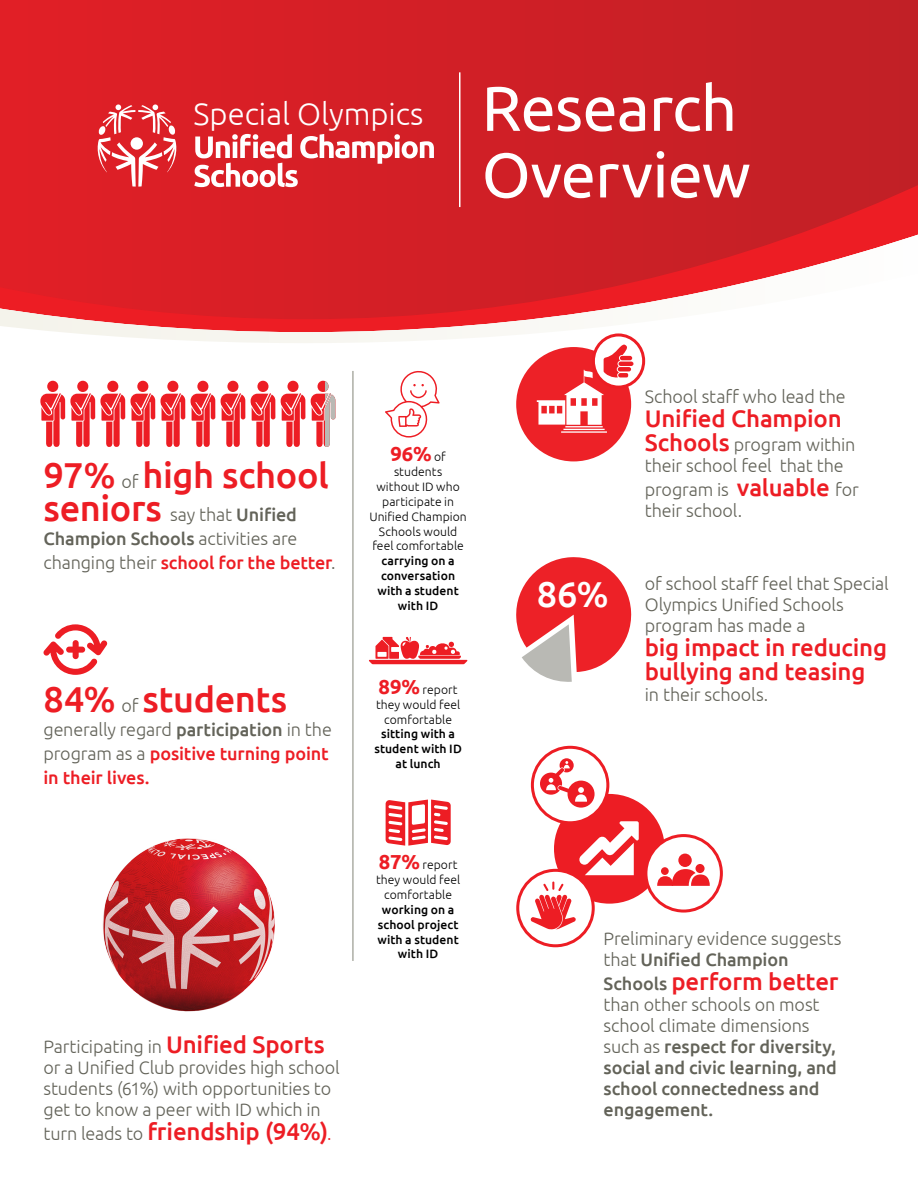
<style>
.page{position:relative;width:918px;height:1188px;background:#fff}
.page>*{position:absolute;margin:0;border:0;box-sizing:border-box;transform-origin:0 0}
.t1{font:63px/66.6px "Ubuntu";letter-spacing:-.01em;color:#fff}
.KEY_FINDINGS_body__P{font:500 36px/33px "Ubuntu";letter-spacing:-.01em;color:#ed1d24}
.KEY_FINDINGS_body__P-2{font:500 36px "Ubuntu";color:#fff}
.t2{font:300 31.05px "Ubuntu";color:#fff}
.KEY_FINDINGS_body__P-3{font:500 24px/24px "Ubuntu";letter-spacing:-.01em;color:#ed1d24}
.KEY_FINDINGS_body__P-4{font:700 20.25px "Ubuntu";color:#ed1d24}
.KEY_FINDINGS_body__P-5{font:300 18px/21px "Ubuntu";letter-spacing:-.005em;color:#636359}
.KEY_FINDINGS_body__P-6{font:500 18px/21px "Ubuntu";letter-spacing:-.005em;color:#636359}
.KEY_FINDINGS_body__P-7{font:500 18px/24px "Ubuntu";letter-spacing:-.01em;color:#ed1d24}
.KEY_FINDINGS_body__P-8{font:500 12.15px/14.9px "Ubuntu";letter-spacing:.005em;color:#000;text-align:center}
.KEY_FINDINGS_body__P-9{font:300 12.15px/14.9px "Ubuntu";letter-spacing:.005em;color:#000;text-align:center}
.s1{font-weight:300;font-size:18px;color:#636359}
.s2{font-size:18px;color:#636359}
.s3{font-weight:500}
.s4{font-weight:500;color:#ed1d24}
.s5{font-weight:300;color:#636359}
.s6{color:#636359}
.s7{font-weight:500;font-size:24px;color:#ed1d24}
.s8{font-weight:300;font-size:18px}
.s9{font-weight:300;font-size:12.15px;color:#000}
.s10{font-weight:700;font-size:20.25px;color:#ed1d24}
.s11{font-weight:300}
</style>
<div class="page">
<svg style="left:0;top:0;width:918px;height:179px;background:#d01f26"></svg>
<svg style="left:0;top:179px;width:918px;height:51px;background:#d21f25"></svg>
<svg style="left:0;top:230px;width:918px;height:113px"></svg>
<hr style="left:459px;top:72px;width:1px;height:135px;background:#fff">
<svg style="left:96px;top:104px;width:82px;height:83px"></svg>
<svg style="left:194px;top:134px;width:240px;height:53px"></svg>
<svg style="left:516px;top:557px;width:116px;height:125px"></svg>
<div style="left:47px;top:381px;width:11px;height:11px;background:#ed1d24;border-radius:50%"></div>
<div style="left:77px;top:381px;width:11px;height:11px;background:#ed1d24;border-radius:50%"></div>
<div style="left:107px;top:381px;width:11px;height:11px;background:#ed1d24;border-radius:50%"></div>
<div style="left:137px;top:381px;width:11px;height:11px;background:#ed1d24;border-radius:50%"></div>
<div style="left:167px;top:381px;width:11px;height:11px;background:#ed1d24;border-radius:50%"></div>
<div style="left:257px;top:381px;width:12px;height:11px;background:#ed1d24;border-radius:50%"></div>
<div style="left:197px;top:381px;width:11px;height:11px;background:#ed1d24;border-radius:50%"></div>
<div style="left:287px;top:381px;width:12px;height:11px;background:#ed1d24;border-radius:50%"></div>
<svg style="left:281px;top:393px;width:24px;height:54px"></svg>
<div style="left:227px;top:381px;width:11px;height:11px;background:#ed1d24;border-radius:50%"></div>
<svg style="left:40px;top:393px;width:235px;height:54px"></svg>
<svg style="left:311px;top:381px;width:24px;height:66px"></svg>
<div style="left:554px;top:794px;width:111px;height:110px;background:#ed1d24;border-radius:50%"></div>
<svg style="left:579px;top:821px;width:60px;height:54px"></svg>
<div style="left:646px;top:836px;width:75px;height:75px;background:#fff;border-radius:50%"></div>
<div style="left:644px;top:834px;width:79px;height:79px;border:3px solid #ed1d24;border-radius:50%"></div>
<div style="left:518px;top:870px;width:75px;height:76px;background:#fff;border-radius:50%"></div>
<div style="left:516px;top:869px;width:79px;height:78px;border:3px solid #ed1d24;border-radius:50%"></div>
<svg style="left:531px;top:882px;width:45px;height:48px"></svg>
<div style="left:678px;top:854px;width:14px;height:13px;background:#ed1d24;border-radius:50%"></div>
<div style="left:695px;top:864px;width:10px;height:9px;background:#ed1d24;border-radius:50%"></div>
<svg style="left:657px;top:869px;width:53px;height:17px"></svg>
<div style="left:661px;top:867px;width:8px;height:8px;background:#ed1d24;border-radius:50%"></div>
<svg style="left:532px;top:747px;width:76px;height:76px"></svg>
<div style="left:531px;top:746px;width:78px;height:78px;border:3px solid #ed1d24;border-radius:50%"></div>
<svg style="left:540px;top:758px;width:55px;height:50px"></svg>
<svg style="left:385px;top:371px;width:55px;height:67px"></svg>
<svg style="left:369px;top:637px;width:98px;height:27px"></svg>
<svg style="left:386px;top:800px;width:65px;height:46px"></svg>
<hr style="left:352px;top:371px;width:2px;height:590px;background:#adaea5">
<div style="left:516px;top:347px;width:115px;height:114px;background:#ed2127;border-radius:50%"></div>
<svg style="left:593px;top:335px;width:51px;height:52px"></svg>
<div style="left:592px;top:333px;width:53px;height:56px;border:3px solid #ed1d24;border-radius:50%"></div>
<svg style="left:537px;top:344px;width:96px;height:89px"></svg>
<img style="left:102px;top:838px;width:173px;height:174px">
<svg style="left:43px;top:624px;width:65px;height:51px"></svg>
<h3 class="t2" style="left:194px;top:95px;width:231px">Special Olympics</h3>
<p class="t1" style="left:482px;top:73px;width:270px">Research<br>Overview</p>
<p class="KEY_FINDINGS_body__P" style="left:43px;top:458px;width:287px">97% <span class="s1">of</span> high school seniors <span class="s1">say that</span> <span class="s2">Unified</span></p>
<p class="KEY_FINDINGS_body__P-5" style="left:43px;top:526px;width:294px;line-height:24px"><span class="s3">Champion Schools</span> activities are changing their <span class="s4">school for the better</span>.</p>
<p class="KEY_FINDINGS_body__P" style="left:43px;top:681px;width:245px">84% <span class="s1">of</span> students</p>
<p class="KEY_FINDINGS_body__P-7" style="left:43px;top:717px;width:290px"><span class="s5">generally regard</span> <span class="s6">participation</span> <span class="s5">in the program as a</span> positive turning point in their lives.</p>
<p class="KEY_FINDINGS_body__P-5" style="left:43px;top:1036px;width:298px">Participating in <span class="s7">Unified Sports </span>or a Unified Club provides high school students (61%) with opportunities to get to know a peer with ID which in</p>
<p class="KEY_FINDINGS_body__P-3" style="left:43px;top:1119px;width:290px"><span class="s1">turn leads to</span> friendship (94%)<span class="s8">.</span></p>
<p class="KEY_FINDINGS_body__P-4" style="left:390px;top:442px;width:57px">96% <span class="s9">of</span></p>
<p class="KEY_FINDINGS_body__P-9" style="left:369px;top:464px;width:99px">students<br>without ID who participate in<br>Unified Champion<br>Schools would feel comfortable <span class="s3">carrying on a conversation with a student with ID</span></p>
<p class="KEY_FINDINGS_body__P-8" style="left:374px;top:682px;width:89px"><span class="s10">89%</span> <span class="s11">report they would feel comfortable </span>sitting with a student with ID at lunch</p>
<p class="KEY_FINDINGS_body__P-8" style="left:376px;top:857px;width:86px"><span class="s10">87%</span> <span class="s11">report they would feel comfortable </span>working on a school project with a student with ID</p>
<p class="KEY_FINDINGS_body__P-2" style="left:537px;top:571px;width:74px">86%</p>
<p class="KEY_FINDINGS_body__P-5" style="left:645px;top:385px;width:202px">School staff who lead the</p>
<p class="KEY_FINDINGS_body__P-3" style="left:645px;top:405px;width:199px">Unified Champion</p>
<p class="KEY_FINDINGS_body__P-5" style="left:645px;top:433px;width:212px"><span class="s7">Schools</span> program within their school feel that the</p>
<p class="KEY_FINDINGS_body__P-5" style="left:645px;top:478px;width:215px">program is <span class="s7">valuable</span> for their school.</p>
<p class="KEY_FINDINGS_body__P-5" style="left:645px;top:572px;width:245px">of school staff feel that Special<br>Olympics Unified Schools program has made a</p>
<p class="KEY_FINDINGS_body__P-3" style="left:645px;top:634px;width:244px">big impact in reducing bullying and teasing</p>
<p class="KEY_FINDINGS_body__P-5" style="left:645px;top:683px;width:125px">in their schools.</p>
<p class="KEY_FINDINGS_body__P-5" style="left:604px;top:928px;width:240px">Preliminary evidence suggests that <span class="s3">Unified Champion</span></p>
<p class="KEY_FINDINGS_body__P-3" style="left:604px;top:969px;width:236px"><span class="s2">Schools</span> perform better</p>
<p class="KEY_FINDINGS_body__P-6" style="left:604px;top:994px;width:235px"><span class="s11">than other schools on most school climate dimensions such as</span> respect for diversity, social and civic learning, and school connectedness and engagement.</p>
</div>
